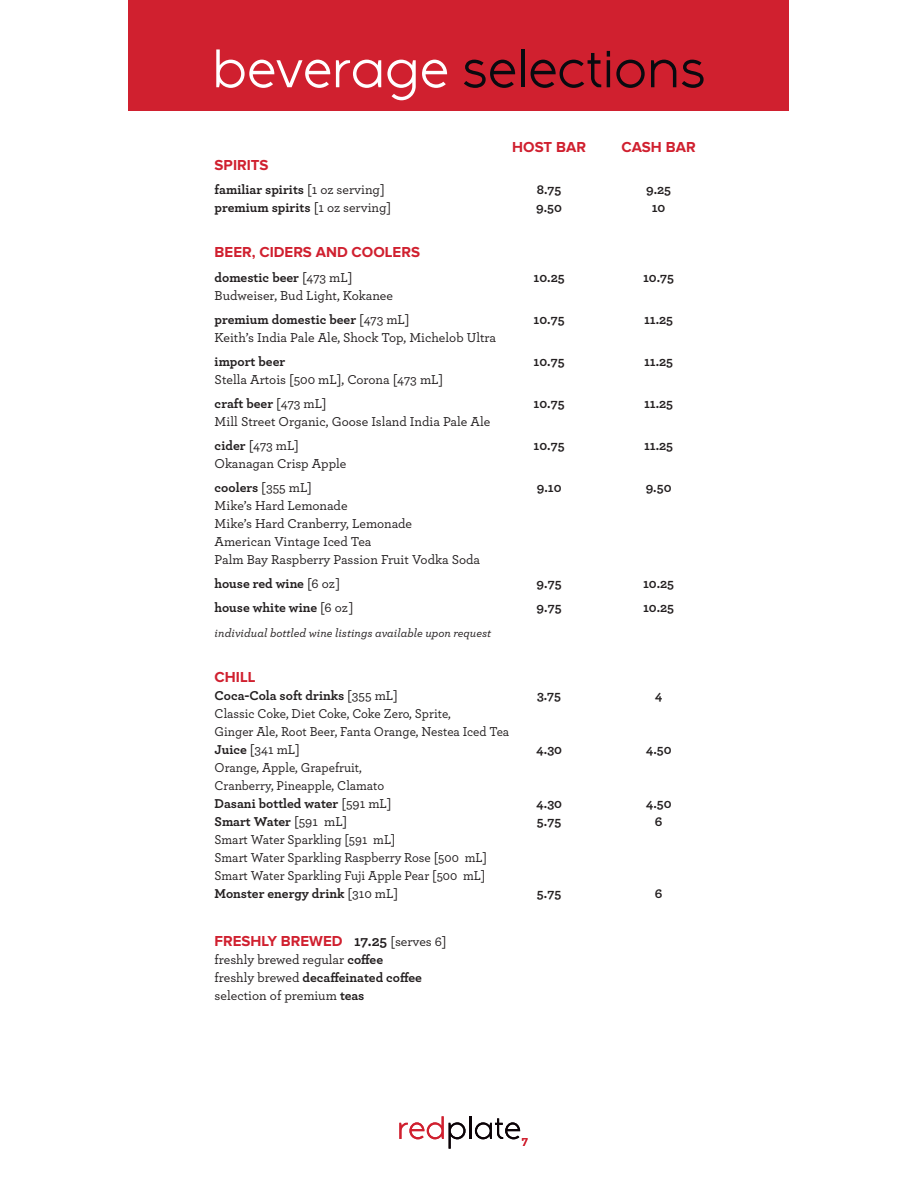
<style>
.page{position:relative;width:918px;height:1188px;background:#fff}
.page>*{position:absolute;margin:0;border:0;box-sizing:border-box;transform-origin:0 0}
.t1{font:54px "Full Sans LC50";color:#090a0f}
.t2{font:700 15px "Proxima Nova";color:#d0202f}
.t3{font:500 13.5px/18px "Archer Pro";color:#231f20}
.t4{font:500 13.5px/18px "Archer Pro";color:#231f20;scale:.96 1}
.t5{font:700 13.5px "Archer Pro";color:#231f20}
.t6{font:italic 500 12px "Archer Pro";color:#231f20}
.t7{font:700 12px "Archer Pro";color:#d0202f}
.s1{color:#fff}
.s2{font-weight:500}
.s3{font-weight:700}
.s4{font-family:"Archer Pro";color:#231f20}
.s5{font-family:"Archer Pro";font-weight:500;font-size:13.5px;color:#231f20}
</style>
<div class="page">
<div style="left:129px;top:0;width:660px;height:110px;background:#d0202f"></div>
<svg style="left:399px;top:1116px;width:67px;height:33px"></svg>
<hr style="left:469px;top:1116px;width:2px;height:23px;background:#0b0206">
<svg style="left:475px;top:1118px;width:45px;height:21px"></svg>
<h1 class="t1" style="left:212px;top:38px;width:495px"><span class="s1">beverage</span> selections</h1>
<p class="t2" style="left:512px;top:138px;width:75px">HOST BAR</p>
<p class="t2" style="left:622px;top:138px;width:76px">CASH BAR</p>
<p class="t2" style="left:215px;top:156px;width:55px">SPIRITS</p>
<p class="t5" style="left:215px;top:179px;width:172px">familiar spirits <span class="s2">[1 oz serving]</span></p>
<p class="t5" style="left:537px;top:179px;width:26px">8.75</p>
<p class="t5" style="left:646px;top:179px;width:27px">9.25</p>
<p class="t5" style="left:215px;top:197px;width:178px">premium spirits <span class="s2">[1 oz serving]</span></p>
<p class="t5" style="left:536px;top:197px;width:27px">9.50</p>
<p class="t5" style="left:652px;top:197px;width:15px">10</p>
<p class="t2" style="left:215px;top:244px;width:207px">BEER, CIDERS AND COOLERS</p>
<p class="t5" style="left:215px;top:267px;width:139px">domestic beer <span class="s2">[473 mL]</span></p>
<p class="t5" style="left:534px;top:267px;width:33px">10.25</p>
<p class="t5" style="left:643px;top:267px;width:33px">10.75</p>
<p class="t3" style="left:215px;top:283px;width:196px;line-height:24px">Budweiser, Bud Light, Kokanee <span class="s3">premium domestic beer</span> [473 mL]</p>
<p class="t5" style="left:534px;top:309px;width:33px">10.75</p>
<p class="t5" style="left:644px;top:309px;width:31px">11.25</p>
<p class="t3" style="left:215px;top:328px;width:283px">Keith’s India Pale Ale, Shock Top, Michelob Ultra</p>
<p class="t5" style="left:215px;top:351px;width:72px">import beer</p>
<p class="t5" style="left:534px;top:351px;width:33px">10.75</p>
<p class="t5" style="left:644px;top:351px;width:31px">11.25</p>
<p class="t3" style="left:215px;top:367px;width:230px;line-height:24px">Stella Artois [500 mL], Corona [473 mL] <span class="s3">craft beer</span> [473 mL]</p>
<p class="t5" style="left:534px;top:393px;width:33px">10.75</p>
<p class="t5" style="left:644px;top:393px;width:31px">11.25</p>
<p class="t3" style="left:215px;top:409px;width:277px;line-height:24px">Mill Street Organic, Goose Island India Pale Ale <span class="s3">cider</span> [473 mL]</p>
<p class="t3" style="left:215px;top:451px;width:133px;line-height:24px">Okanagan Crisp Apple <span class="s3">coolers</span> [355 mL]</p>
<p class="t5" style="left:534px;top:435px;width:33px">10.75</p>
<p class="t5" style="left:644px;top:435px;width:31px">11.25</p>
<p class="t5" style="left:537px;top:477px;width:26px">9.10</p>
<p class="t5" style="left:646px;top:477px;width:27px">9.50</p>
<p class="t3" style="left:215px;top:496px;width:267px">Mike’s Hard Lemonade<br>Mike’s Hard Cranberry, Lemonade<br>American Vintage Iced Tea<br>Palm Bay Raspberry Passion Fruit Vodka Soda</p>
<p class="t5" style="left:215px;top:573px;width:127px">house red wine <span class="s2">[6 oz]</span></p>
<p class="t5" style="left:537px;top:573px;width:27px">9.75</p>
<p class="t5" style="left:643px;top:573px;width:33px">10.25</p>
<p class="t5" style="left:215px;top:597px;width:140px">house white wine <span class="s2">[6 oz]</span></p>
<p class="t5" style="left:537px;top:597px;width:27px">9.75</p>
<p class="t5" style="left:643px;top:597px;width:33px">10.25</p>
<p class="t6" style="left:215px;top:624px;width:278px">individual bottled wine listings available upon request</p>
<p class="t2" style="left:215px;top:668px;width:42px">CHILL</p>
<p class="t5" style="left:215px;top:685px;width:185px">Coca-Cola soft drinks <span class="s2">[355 mL]</span></p>
<p class="t5" style="left:537px;top:685px;width:26px">3.75</p>
<p class="t5" style="left:655px;top:685px;width:9px">4</p>
<p class="t4" style="left:215px;top:704px;width:308px">Classic Coke, Diet Coke, Coke Zero, Sprite,<br>Ginger Ale, Root Beer, Fanta Orange, Nestea Iced Tea<br><span class="s3">Juice</span> [341 mL]</p>
<p class="t5" style="left:536px;top:739px;width:27px">4.30</p>
<p class="t5" style="left:646px;top:739px;width:27px">4.50</p>
<p class="t4" style="left:215px;top:758px;width:186px">Orange, Apple, Grapefruit,<br>Cranberry, Pineapple, Clamato<br><span class="s3">Dasani bottled water</span> [591 mL]</p>
<p class="t5" style="left:536px;top:793px;width:27px">4.30</p>
<p class="t5" style="left:646px;top:793px;width:27px">4.50</p>
<p class="t5" style="left:215px;top:811px;width:134px">Smart Water <span class="s2">[591 mL]</span></p>
<p class="t5" style="left:537px;top:811px;width:26px">5.75</p>
<p class="t5" style="left:655px;top:811px;width:9px">6</p>
<p class="t4" style="left:215px;top:830px;width:285px">Smart Water Sparkling [591 mL]<br>Smart Water Sparkling Raspberry Rose [500 mL] Smart Water Sparkling Fuji Apple Pear [500 mL] <span class="s3">Monster energy drink</span> [310 mL]</p>
<p class="t5" style="left:537px;top:883px;width:26px">5.75</p>
<p class="t5" style="left:655px;top:883px;width:9px">6</p>
<p class="t2" style="left:215px;top:932px;width:234px">FRESHLY BREWED <span class="s4">17.25</span> <span class="s5">[serves 6]</span></p>
<p class="t3" style="left:215px;top:950px;width:209px">freshly brewed regular <span class="s3">coffee </span>freshly brewed <span class="s3">decaffeinated coffee </span>selection of premium <span class="s3">teas</span></p>
<p class="t7" style="left:522px;top:1133px;width:8px">7</p>
</div>
